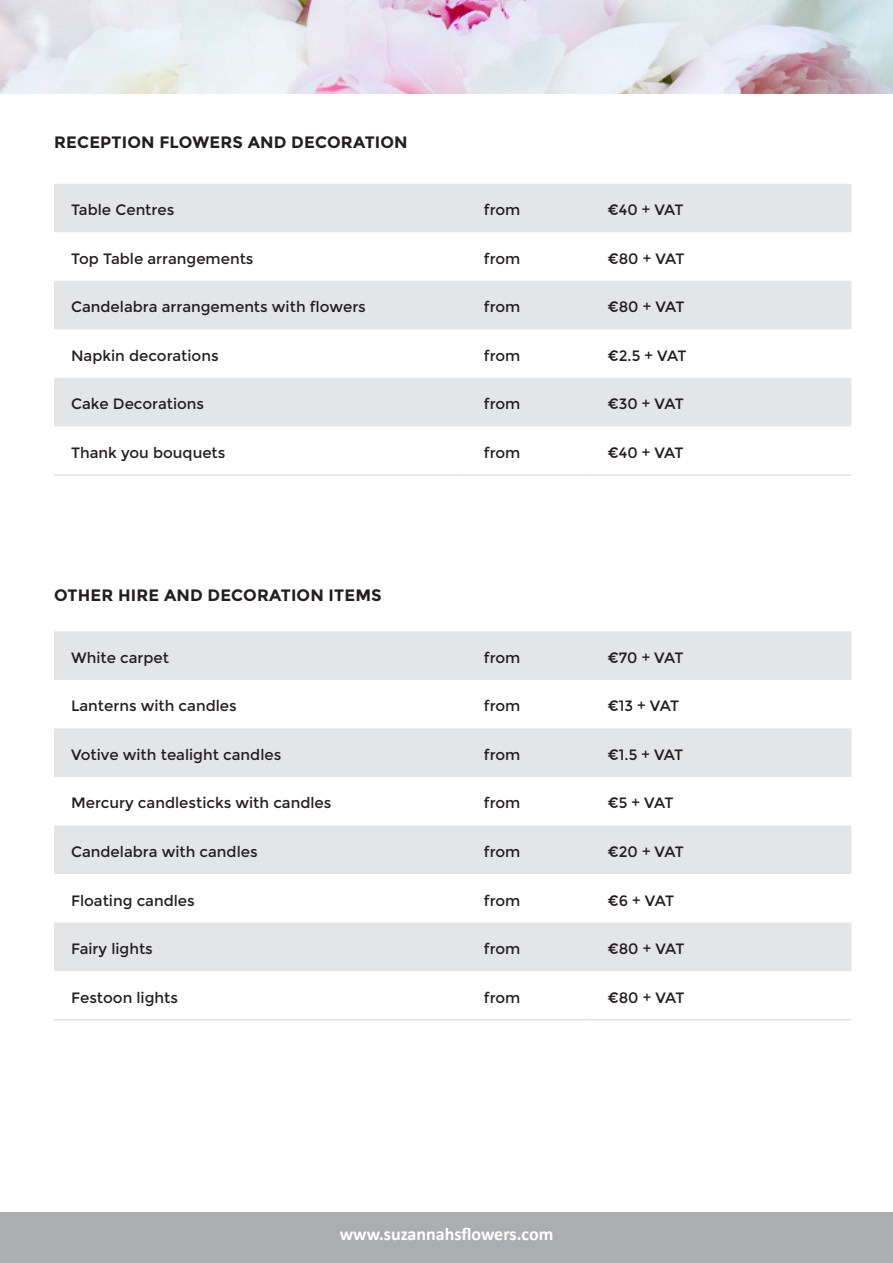
<style>
.page{position:relative;width:893px;height:1263px;background:#fff}
.page>*{position:absolute;margin:0;border:0;box-sizing:border-box;transform-origin:0 0}
.t1{font:700 18px "Calibri";color:#fff}
.t2{font:700 16.5px "Montserrat";letter-spacing:.01em;color:#231f20}
.t3{font:15px "Montserrat";color:#231f20}
</style>
<div class="page">
<img style="left:0;top:0;width:893px;height:94px">
<div style="left:0;top:1212px;width:893px;height:51px;background:#acadb1"></div>
<svg style="left:54px;top:184px;width:797px;height:242px;fill:#e4e5e7"></svg>
<hr style="left:54px;top:474px;width:409px;height:2px;background:#e0e1e3">
<hr style="left:463px;top:474px;width:127px;height:2px;background:#e0e1e3">
<hr style="left:590px;top:474px;width:261px;height:2px;background:#e0e1e3">
<svg style="left:54px;top:631px;width:797px;height:340px;fill:#e4e5e7"></svg>
<hr style="left:54px;top:1019px;width:409px;height:1px;background:#e0e1e3">
<hr style="left:463px;top:1019px;width:127px;height:1px;background:#e0e1e3">
<hr style="left:590px;top:1019px;width:261px;height:1px;background:#e0e1e3">
<p class="t2" style="left:54px;top:132px;width:355px">RECEPTION FLOWERS AND DECORATION</p>
<p class="t3" style="left:71px;top:201px;width:105px">Table Centres</p>
<p class="t3" style="left:484px;top:201px;width:38px">from</p>
<p class="t3" style="left:607px;top:201px;width:78px">€40 + VAT</p>
<p class="t3" style="left:71px;top:250px;width:184px">Top Table arrangements</p>
<p class="t3" style="left:484px;top:250px;width:38px">from</p>
<p class="t3" style="left:607px;top:250px;width:79px">€80 + VAT</p>
<p class="t3" style="left:71px;top:298px;width:296px">Candelabra arrangements with flowers</p>
<p class="t3" style="left:484px;top:298px;width:38px">from</p>
<p class="t3" style="left:607px;top:298px;width:79px">€80 + VAT</p>
<p class="t3" style="left:71px;top:347px;width:149px">Napkin decorations</p>
<p class="t3" style="left:484px;top:347px;width:38px">from</p>
<p class="t3" style="left:607px;top:347px;width:81px">€2.5 + VAT</p>
<p class="t3" style="left:71px;top:395px;width:135px">Cake Decorations</p>
<p class="t3" style="left:484px;top:395px;width:38px">from</p>
<p class="t3" style="left:607px;top:395px;width:78px">€30 + VAT</p>
<p class="t3" style="left:71px;top:444px;width:156px">Thank you bouquets</p>
<p class="t3" style="left:484px;top:444px;width:38px">from</p>
<p class="t3" style="left:607px;top:444px;width:78px">€40 + VAT</p>
<p class="t2" style="left:54px;top:585px;width:329px">OTHER HIRE AND DECORATION ITEMS</p>
<p class="t3" style="left:71px;top:649px;width:100px">White carpet</p>
<p class="t3" style="left:484px;top:649px;width:38px">from</p>
<p class="t3" style="left:607px;top:649px;width:78px">€70 + VAT</p>
<p class="t3" style="left:71px;top:697px;width:167px">Lanterns with candles</p>
<p class="t3" style="left:484px;top:697px;width:38px">from</p>
<p class="t3" style="left:607px;top:697px;width:73px">€13 + VAT</p>
<p class="t3" style="left:71px;top:746px;width:212px">Votive with tealight candles</p>
<p class="t3" style="left:484px;top:746px;width:38px">from</p>
<p class="t3" style="left:607px;top:746px;width:78px">€1.5 + VAT</p>
<p class="t3" style="left:71px;top:794px;width:262px">Mercury candlesticks with candles</p>
<p class="t3" style="left:484px;top:794px;width:38px">from</p>
<p class="t3" style="left:607px;top:794px;width:68px">€5 + VAT</p>
<p class="t3" style="left:71px;top:843px;width:188px">Candelabra with candles</p>
<p class="t3" style="left:484px;top:843px;width:38px">from</p>
<p class="t3" style="left:607px;top:843px;width:78px">€20 + VAT</p>
<p class="t3" style="left:71px;top:891px;width:125px">Floating candles</p>
<p class="t3" style="left:484px;top:891px;width:38px">from</p>
<p class="t3" style="left:607px;top:891px;width:68px">€6 + VAT</p>
<p class="t3" style="left:71px;top:940px;width:83px">Fairy lights</p>
<p class="t3" style="left:484px;top:940px;width:38px">from</p>
<p class="t3" style="left:607px;top:940px;width:79px">€80 + VAT</p>
<p class="t3" style="left:71px;top:989px;width:109px">Festoon lights</p>
<p class="t3" style="left:484px;top:989px;width:38px">from</p>
<p class="t3" style="left:607px;top:989px;width:79px">€80 + VAT</p>
<p class="t1" style="left:340px;top:1221px;width:215px">www.suzannahsflowers.com</p>
</div>
